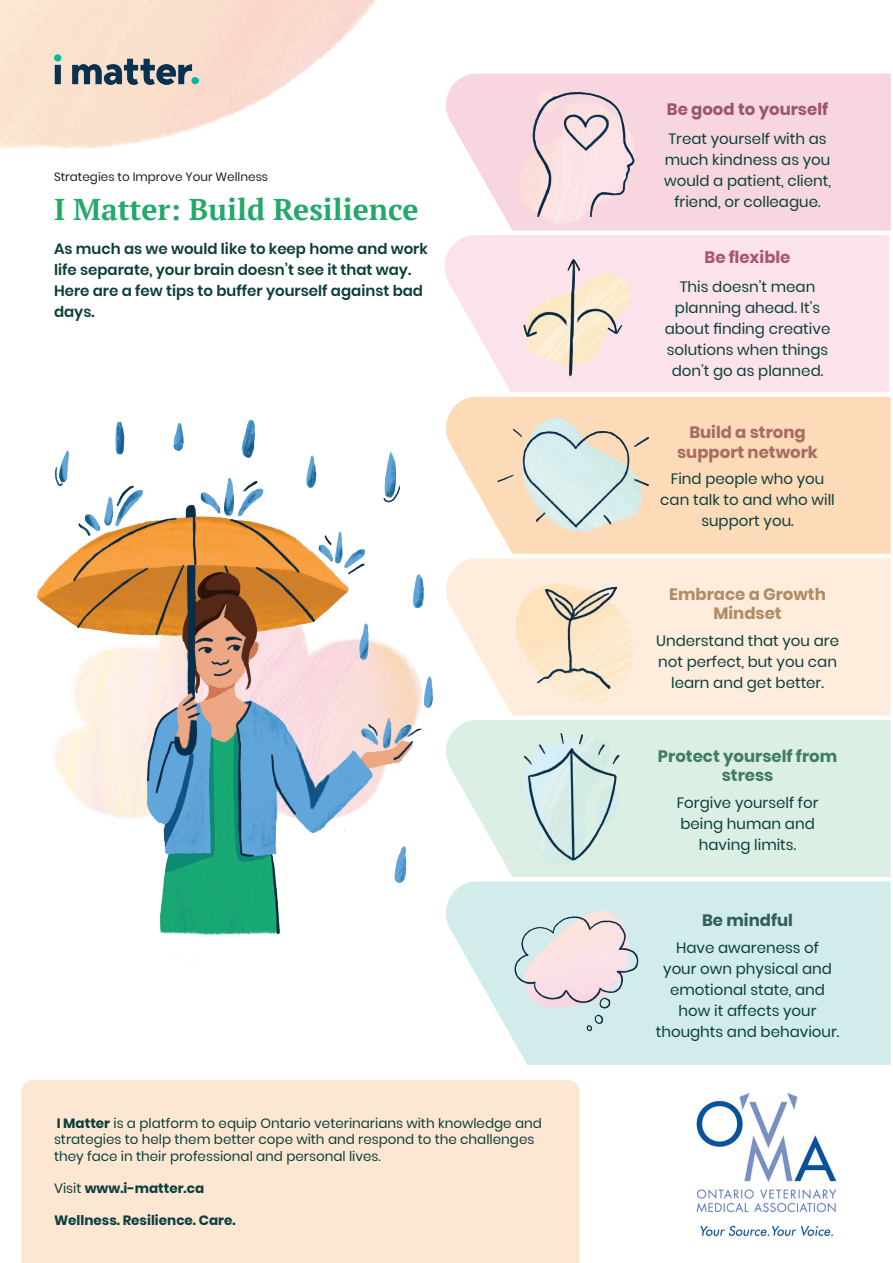
<style>
.page{position:relative;width:893px;height:1263px;background:#fff}
.page>*{position:absolute;margin:0;border:0;box-sizing:border-box;transform-origin:0 0}
.t1{font:700 30px "PT Serif";color:#25a96a}
.t2{font:700 16.5px/19.8px "Poppins";color:#a96b62;text-align:center}
.t3{font:700 16.5px/19.8px "Poppins";color:#3f7c62;text-align:center}
.t4{font:700 16.5px/19.8px "Poppins";color:#b18c65;text-align:center}
.t5{font:700 16.5px "Poppins";color:#9b566c}
.t6{font:700 16.5px "Poppins";color:#aa566c}
.t7{font:700 16.5px "Poppins";color:#335e58}
.t8{font:15px/21px "Poppins";color:#0b3f3b;text-align:center}
.t9{font:600 15px/21px "Poppins";color:#0b3f3b}
.t10{font:13.5px/16.2px "Poppins";color:#0b3f3b}
.t11{font:700 13.5px "Poppins";color:#0b3f3b}
.t12{font:12px "Poppins";color:#231f20}
.s1{font-weight:700}
.s2{font-weight:400}
</style>
<div class="page">
<div style="left:653px;top:73px;width:238px;height:155px;background:#f7d6df"></div>
<svg style="left:444px;top:228px;width:447px;height:162px;background:#fce5ec"></svg>
<svg style="left:449px;top:390px;width:442px;height:162px;background:#fdddbd"></svg>
<div style="left:571px;top:552px;width:320px;height:161px;background:#feeddc"></div>
<div style="left:571px;top:713px;width:320px;height:162px;background:#dcefe5"></div>
<svg style="left:472px;top:875px;width:419px;height:190px;background:#d4edec"></svg>
<img style="left:0;top:0;width:506px;height:251px">
<img style="left:696px;top:1093px;width:141px;height:144px">
<img style="left:54px;top:54px;width:144px;height:31px">
<div style="left:21px;top:1080px;width:559px;height:183px;background:#fde7d3"></div>
<img style="left:571px;top:717px;width:85px;height:164px">
<img style="left:509px;top:903px;width:137px;height:133px">
<img style="left:571px;top:564px;width:82px;height:151px">
<img style="left:495px;top:73px;width:158px;height:164px">
<img style="left:498px;top:240px;width:152px;height:152px">
<img style="left:493px;top:403px;width:157px;height:145px">
<img style="left:36px;top:415px;width:535px;height:553px">
<p class="t12" style="left:54px;top:170px;width:216px">Strategies to Improve Your Wellness</p>
<h1 class="t1" style="left:54px;top:189px;width:366px">I Matter: Build Resilience</h1>
<p class="t9" style="left:54px;top:238px;width:375px">As much as we would like to keep home and work life separate, your brain doesn’t see it that way.<br>Here are a few tips to buffer yourself against bad days.</p>
<p class="t10" style="left:54px;top:1115px;width:489px"><span class="s1">I Matter</span> is a platform to equip Ontario veterinarians with knowledge and strategies to help them better cope with and respond to the challenges they face in their professional and personal lives.</p>
<p class="t11" style="left:54px;top:1180px;width:152px"><span class="s2">Visit</span> www.i-matter.ca</p>
<p class="t11" style="left:54px;top:1213px;width:183px">Wellness. Resilience. Care.</p>
<p class="t5" style="left:667px;top:100px;width:163px">Be good to yourself</p>
<p class="t8" style="left:664px;top:128px;width:168px">Treat yourself with as much kindness as you would a patient, client, friend, or colleague.</p>
<p class="t6" style="left:705px;top:248px;width:87px">Be flexible</p>
<p class="t8" style="left:665px;top:276px;width:167px">This doesn’t mean planning ahead. It’s about finding creative solutions when things don’t go as planned.</p>
<p class="t2" style="left:677px;top:422px;width:142px">Build a strong support network</p>
<p class="t8" style="left:660px;top:469px;width:176px">Find people who you can talk to and who will support you.</p>
<p class="t4" style="left:669px;top:584px;width:158px">Embrace a Growth<br>Mindset</p>
<p class="t8" style="left:656px;top:630px;width:184px">Understand that you are not perfect, but you can learn and get better.</p>
<p class="t3" style="left:658px;top:746px;width:181px">Protect yourself from stress</p>
<p class="t8" style="left:677px;top:792px;width:143px">Forgive yourself for being human and having limits.</p>
<p class="t7" style="left:702px;top:911px;width:92px">Be mindful</p>
<p class="t8" style="left:656px;top:937px;width:185px">Have awareness of<br>your own physical and emotional state, and how it affects your thoughts and behaviour.</p>
</div>
